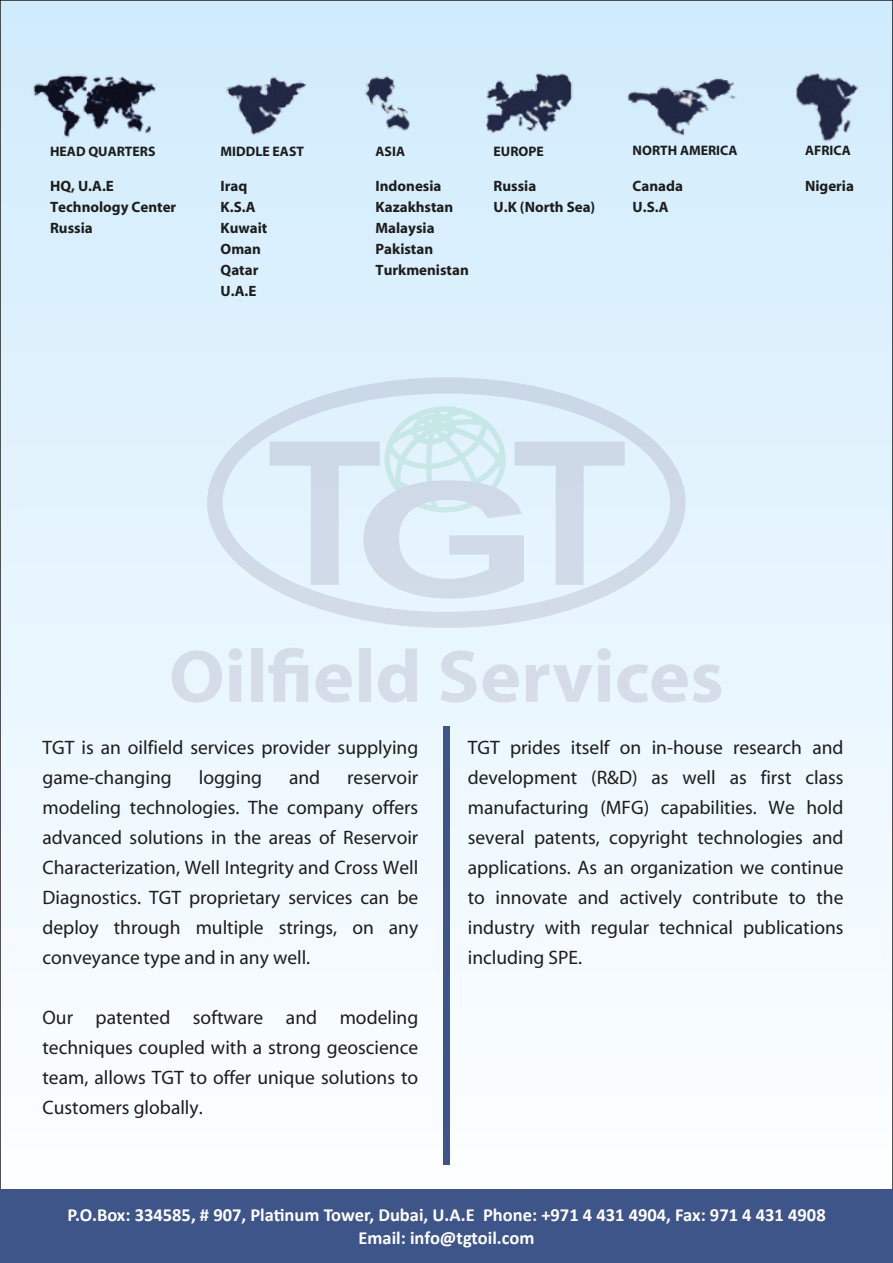
<style>
.page{position:relative;width:893px;height:1263px;background:#fff}
.page>*{position:absolute;margin:0;border:0;box-sizing:border-box;transform-origin:0 0}
.t1{font:19.5px/30px "Myriad";color:#1d1d1b;text-align:justify}
.t2{font:700 18.45px/22.5px "Calibri";color:#fff;text-align:center}
.t3{font:700 15px/21px "Myriad";color:#1d1d1b}
.t4{font:700 13.8px "Myriad";color:#1d1d1b}
</style>
<div class="page">
<div style="left:0;top:0;width:893px;height:1263px;background:linear-gradient(to bottom,#d0ebfc,#fff)"></div>
<div style="left:443px;top:726px;width:7px;height:438px;background:#3e5589"></div>
<div style="left:0;top:1189px;width:893px;height:73px;background:#3e5589"></div>
<svg style="left:172px;top:650px;width:50px;height:53px;background:#dee8f2"></svg>
<svg style="left:229px;top:648px;width:13px;height:54px"></svg>
<div style="left:251px;top:648px;width:12px;height:54px;background:#d5dce8"></div>
<svg style="left:268px;top:648px;width:40px;height:54px;background:#dde6f0"></svg>
<svg style="left:316px;top:664px;width:36px;height:38px"></svg>
<div style="left:359px;top:648px;width:12px;height:54px;background:#d5dce8"></div>
<svg style="left:378px;top:648px;width:39px;height:55px;background:#dde7f1"></svg>
<svg style="left:441px;top:650px;width:35px;height:53px;background:#dde7f1"></svg>
<svg style="left:483px;top:664px;width:36px;height:38px"></svg>
<svg style="left:526px;top:648px;width:85px;height:54px;background:#e1ebf5"></svg>
<svg style="left:617px;top:664px;width:104px;height:39px;background:#dee7f1"></svg>
<svg style="left:207px;top:377px;width:479px;height:251px;background:#ddecf7"></svg>
<svg style="left:270px;top:406px;width:355px;height:193px;background:#dae9f4"></svg>
<img style="left:25px;top:68px;width:139px;height:76px">
<img style="left:759px;top:69px;width:134px;height:79px">
<img style="left:618px;top:69px;width:128px;height:70px">
<img style="left:469px;top:71px;width:115px;height:63px">
<img style="left:319px;top:65px;width:129px;height:71px">
<img style="left:207px;top:72px;width:123px;height:68px">
<p class="t4" style="left:50px;top:144px;width:107px">HEAD QUARTERS</p>
<p class="t4" style="left:221px;top:144px;width:85px">MIDDLE EAST</p>
<p class="t4" style="left:376px;top:144px;width:31px">ASIA</p>
<p class="t4" style="left:494px;top:144px;width:52px">EUROPE</p>
<p class="t4" style="left:633px;top:143px;width:106px">NORTH AMERICA</p>
<p class="t4" style="left:805px;top:143px;width:47px">AFRICA</p>
<p class="t3" style="left:50px;top:176px;width:128px">HQ, U.A.E<br>Technology Center<br>Russia</p>
<p class="t3" style="left:221px;top:176px;width:48px">Iraq<br>K.S.A<br>Kuwait<br>Oman<br>Qatar<br>U.A.E</p>
<p class="t3" style="left:376px;top:176px;width:95px">Indonesia<br>Kazakhstan<br>Malaysia<br>Pakistan<br>Turkmenistan</p>
<p class="t3" style="left:494px;top:176px;width:103px">Russia<br>U.K (North Sea)</p>
<p class="t3" style="left:633px;top:176px;width:52px">Canada<br>U.S.A</p>
<p class="t3" style="left:805px;top:176px;width:50px">Nigeria</p>
<p class="t1" style="left:43px;top:734px;width:377px">TGT is an oilfield services provider supplying game-changing</p>
<p class="t1" style="left:199px;top:764px;width:65px">logging</p>
<p class="t1" style="left:289px;top:764px;width:33px">and</p>
<p class="t1" style="left:43px;top:764px;width:377px;text-indent:305px">reservoir modeling technologies. The company offers advanced solutions in the areas of Reservoir Characterization, Well Integrity and Cross Well Diagnostics. TGT proprietary services can be deploy through multiple strings, on any conveyance type and in any well.</p>
<p class="t1" style="left:43px;top:1004px;width:377px">Our patented software and modeling techniques coupled with a strong geoscience team, allows TGT to offer unique solutions to Customers globally.</p>
<p class="t1" style="left:468px;top:733px;width:377px">TGT prides itself on in-house research and development (R&amp;D) as well as first class manufacturing (MFG) capabilities. We hold several patents, copyright technologies and applications. As an organization we continue to innovate and actively contribute to the industry with regular technical publications including SPE.</p>
<p class="t2" style="left:67px;top:1203px;width:760px">P.O.Box: 334585, # 907, Platinum Tower, Dubai, U.A.E Phone: +971 4 431 4904, Fax: 971 4 431 4908<br>Email: info@tgtoil.com</p>
</div>
